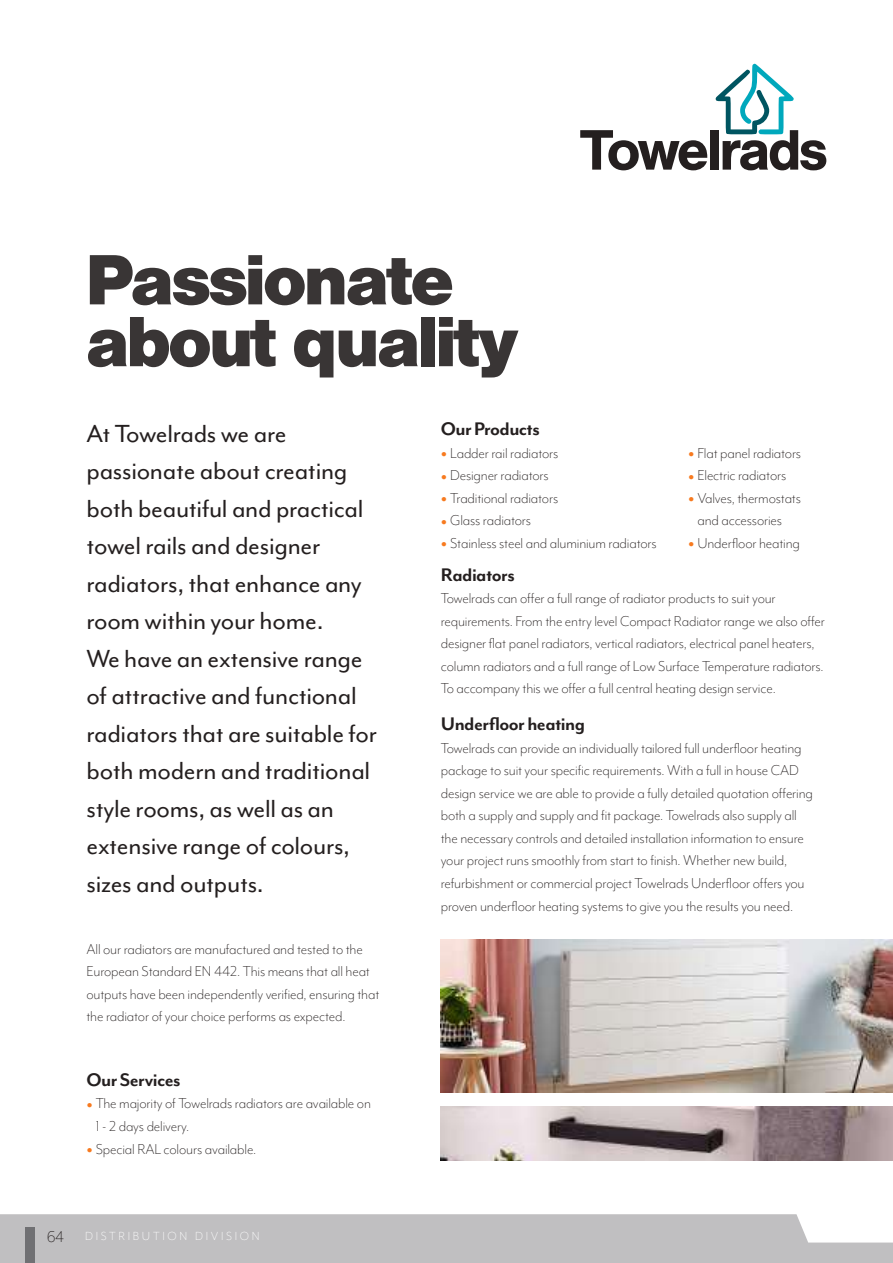
<style>
.page{position:relative;width:893px;height:1263px;background:#fff}
.page>*{position:absolute;margin:0;border:0;box-sizing:border-box;transform-origin:0 0}
.t1{font:900 73.8px/61.8px "Nimbus San";letter-spacing:-.05em;color:#393535}
.t2{font:28.5px/37.5px "Mr Eaves Mod OT";letter-spacing:-.01em;color:#241f1f}
.t3{font:700 21px "Mr Eaves Mod OT";letter-spacing:-.025em;color:#241f1f}
.t4{font:300 16.5px/22.5px "Mr Eaves Mod OT";letter-spacing:-.01em;color:#241f1f}
.t5{font:300 13.5px "Mr Eaves Mod OT";letter-spacing:.2em;color:#fff}
.s1{font-weight:800;font-size:19.5px;color:#f77a1f}
.s2{font-size:18px;color:#241f1f}
</style>
<div class="page">
<img style="left:441px;top:1106px;width:452px;height:55px">
<img style="left:441px;top:940px;width:452px;height:152px">
<svg style="left:580px;top:130px;width:127px;height:40px"></svg>
<div style="left:710px;top:130px;width:8px;height:40px;background:#241f1f"></div>
<svg style="left:715px;top:64px;width:111px;height:106px"></svg>
<svg style="left:0;top:1214px;width:893px;height:49px;background:#c3c2c4"></svg>
<div style="left:26px;top:1227px;width:9px;height:36px;background:#707073"></div>
<h1 class="t1" style="left:85px;top:249px;width:435px">Passionate about quality</h1>
<p class="t2" style="left:86px;top:415px;width:292px">At Towelrads we are passionate about creating both beautiful and practical towel rails and designer radiators, that enhance any room within your home.<br>We have an extensive range of attractive and functional radiators that are suitable for both modern and traditional style rooms, as well as an extensive range of colours, sizes and outputs.</p>
<p class="t4" style="left:86px;top:938px;width:294px">All our radiators are manufactured and tested to the European Standard EN 442. This means that all heat outputs have been independently verified, ensuring that the radiator of your choice performs as expected.</p>
<p class="t3" style="left:86px;top:1068px;width:96px">Our Services</p>
<p class="t4" style="left:96px;top:1092px;width:277px;text-indent:-9px"><span class="s1">•</span> The majority of Towelrads radiators are available on<br>1 - 2 days delivery.</p>
<p class="t4" style="left:86px;top:1137px;width:171px"><span class="s1">•</span> Special RAL colours available.</p>
<p class="t5" style="left:47px;top:1229px;width:214px"><span class="s2">64</span> DISTRIBUTION DIVISION</p>
<p class="t3" style="left:441px;top:418px;width:101px">Our Products</p>
<p class="t4" style="left:441px;top:442px;width:119px"><span class="s1">•</span> Ladder rail radiators</p>
<p class="t4" style="left:441px;top:464px;width:109px"><span class="s1">•</span> Designer radiators</p>
<p class="t4" style="left:441px;top:487px;width:119px"><span class="s1">•</span> Traditional radiators</p>
<p class="t4" style="left:441px;top:509px;width:92px"><span class="s1">•</span> Glass radiators</p>
<p class="t4" style="left:441px;top:532px;width:217px"><span class="s1">•</span> Stainless steel and aluminium radiators</p>
<p class="t3" style="left:441px;top:563px;width:75px">Radiators</p>
<p class="t4" style="left:441px;top:587px;width:386px">Towelrads can offer a full range of radiator products to suit your requirements. From the entry level Compact Radiator range we also offer designer flat panel radiators, vertical radiators, electrical panel heaters, column radiators and a full range of Low Surface Temperature radiators.<br>To accompany this we offer a full central heating design service.</p>
<p class="t3" style="left:441px;top:713px;width:146px">Underfloor heating</p>
<p class="t4" style="left:441px;top:737px;width:374px">Towelrads can provide an individually tailored full underfloor heating package to suit your specific requirements. With a full in house CAD design service we are able to provide a fully detailed quotation offering both a supply and supply and fit package. Towelrads also supply all the necessary controls and detailed installation information to ensure your project runs smoothly from start to finish. Whether new build, refurbishment or commercial project Towelrads Underfloor offers you proven underfloor heating systems to give you the results you need.</p>
<p class="t4" style="left:688px;top:442px;width:115px"><span class="s1">•</span> Flat panel radiators</p>
<p class="t4" style="left:688px;top:464px;width:100px"><span class="s1">•</span> Electric radiators</p>
<p class="t4" style="left:688px;top:487px;width:114px;text-align:center"><span class="s1">•</span> Valves, thermostats and accessories</p>
<p class="t4" style="left:688px;top:532px;width:113px"><span class="s1">•</span> Underfloor heating</p>
</div>
